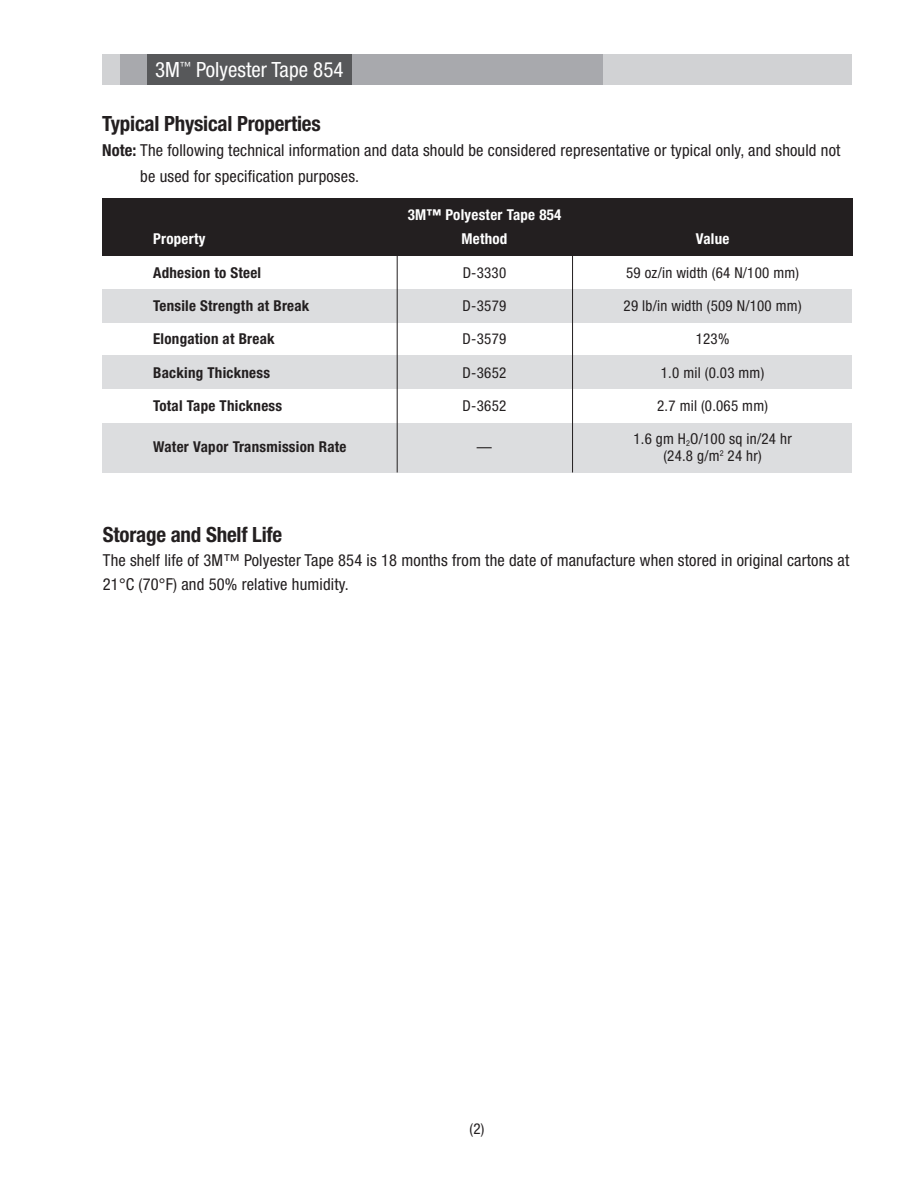
<style>
.page{position:relative;width:918px;height:1188px;background:#fff}
.page>*{position:absolute;margin:0;border:0;box-sizing:border-box;transform-origin:0 0}
.t1{font:700 condensed 21px "Helvetica Neue LT Std";letter-spacing:-.01em;color:#231f20}
.t2{font:condensed 21px "Helvetica Neue LT Std";color:#fff}
.t3{font:condensed 16.5px/24px "Helvetica Neue LT Std";letter-spacing:.01em;color:#231f20}
.t4{font:condensed 15px/16.5px "Helvetica Neue LT Std";letter-spacing:.015em;color:#231f20;text-align:center}
.t5{font:700 condensed 15px "Helvetica Neue LT Std";letter-spacing:.02em;color:#231f20}
.t6{font:700 condensed 15px "Helvetica Neue LT Std";letter-spacing:.02em;color:#fff}
.s1{font-weight:700}
</style>
<div class="page">
<div style="left:603px;top:54px;width:249px;height:30px;background:#d1d2d4"></div>
<div style="left:351px;top:54px;width:252px;height:30px;background:#a8a9ad"></div>
<div style="left:102px;top:54px;width:18px;height:30px;background:#d1d2d4"></div>
<div style="left:120px;top:54px;width:27px;height:30px;background:#a8a9ad"></div>
<div style="left:147px;top:54px;width:204px;height:30px;background:#57585a"></div>
<div style="left:102px;top:423px;width:750px;height:49px;background:#dcdddf"></div>
<div style="left:102px;top:356px;width:750px;height:33px;background:#dcdddf"></div>
<div style="left:102px;top:289px;width:750px;height:33px;background:#dcdddf"></div>
<div style="left:102px;top:198px;width:750px;height:58px;background:#231f20"></div>
<hr style="left:397px;top:251px;width:1px;height:221px;background:#231f20">
<hr style="left:572px;top:251px;width:1px;height:221px;background:#231f20">
<p class="t2" style="left:155px;top:57px;width:190px">3M<sup>™</sup> Polyester Tape 854</p>
<p class="t1" style="left:102px;top:110px;width:220px">Typical Physical Properties</p>
<p class="t3" style="left:140px;top:137px;width:702px;line-height:25.5px;text-indent:-38px"><span class="s1">Note:</span> The following technical information and data should be considered representative or typical only, and should not be used for specification purposes.</p>
<p class="t6" style="left:408px;top:206px;width:155px">3M™ Polyester Tape 854</p>
<p class="t6" style="left:153px;top:230px;width:54px">Property</p>
<p class="t6" style="left:461px;top:230px;width:48px">Method</p>
<p class="t6" style="left:696px;top:230px;width:35px">Value</p>
<p class="t5" style="left:153px;top:263px;width:110px">Adhesion to Steel</p>
<p class="t4" style="left:463px;top:264px;width:45px">D-3330</p>
<p class="t4" style="left:626px;top:264px;width:175px">59 oz/in width (64 N/100 mm)</p>
<p class="t5" style="left:153px;top:297px;width:158px">Tensile Strength at Break</p>
<p class="t4" style="left:463px;top:297px;width:45px">D-3579</p>
<p class="t4" style="left:624px;top:297px;width:180px">29 lb/in width (509 N/100 mm)</p>
<p class="t5" style="left:153px;top:330px;width:123px">Elongation at Break</p>
<p class="t4" style="left:463px;top:331px;width:45px">D-3579</p>
<p class="t4" style="left:696px;top:331px;width:35px">123%</p>
<p class="t5" style="left:153px;top:363px;width:119px">Backing Thickness</p>
<p class="t4" style="left:463px;top:364px;width:45px">D-3652</p>
<p class="t4" style="left:661px;top:364px;width:105px">1.0 mil (0.03 mm)</p>
<p class="t5" style="left:153px;top:397px;width:131px">Total Tape Thickness</p>
<p class="t4" style="left:463px;top:397px;width:45px">D-3652</p>
<p class="t4" style="left:657px;top:397px;width:112px">2.7 mil (0.065 mm)</p>
<p class="t5" style="left:153px;top:438px;width:195px">Water Vapor Transmission Rate</p>
<p class="t4" style="left:477px;top:438px;width:16px">—</p>
<p class="t4" style="left:633px;top:431px;width:160px">1.6 gm H<sub>2</sub>O/100 sq in/24 hr (24.8 g/m<sup>2</sup> 24 hr)</p>
<p class="t1" style="left:103px;top:522px;width:181px">Storage and Shelf Life</p>
<p class="t3" style="left:103px;top:548px;width:748px">The shelf life of 3M™ Polyester Tape 854 is 18 months from the date of manufacture when stored in original cartons at<br>21°C (70°F) and 50% relative humidity.</p>
<p class="t4" style="left:469px;top:1120px;width:17px">(2)</p>
</div>
